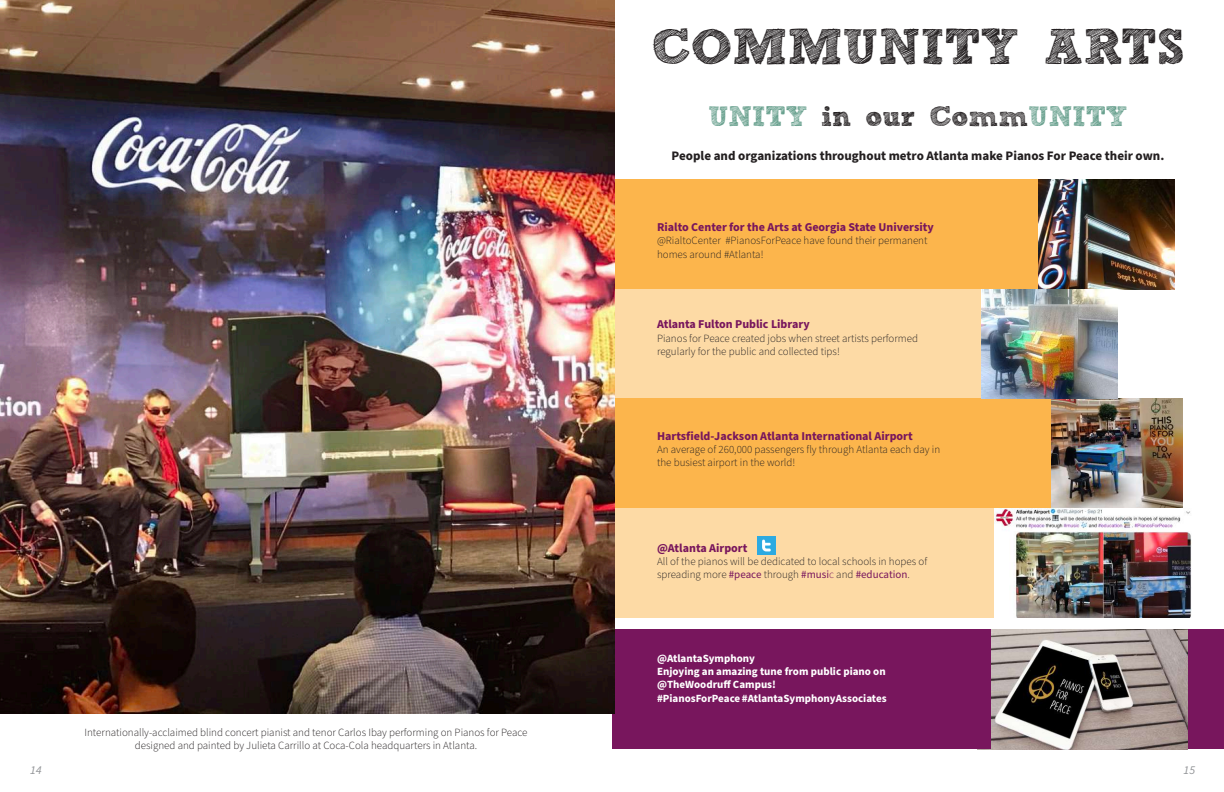
<style>
.page{position:relative;width:1224px;height:792px;background:#fff}
.page>*{position:absolute;margin:0;border:0;box-sizing:border-box;transform-origin:0 0}
.t1{font:700 50px "freeversion Sketch Block";color:#231f20}
.t2{font:700 28px "freeversion Sketch Block";color:#639d8a}
.t3{font:700 13px "Source Sans Pro";color:#231f20}
.t4{font:700 12px "Source Sans Pro";color:#78165d}
.t5{font:italic 12px "Source Sans Pro";color:#939598}
.t6{font:300 11px/13.2px "Source Sans Pro";color:#231f20}
.t7{font:700 11px/13.2px "Source Sans Pro";color:#fff}
.s1{color:#231f20}
.s2{font-weight:400;color:#78165d}
.s3{color:#78165d}
</style>
<div class="page">
<div style="left:612px;top:180px;width:556px;height:109px;background:#fcb54c"></div>
<div style="left:612px;top:289px;width:495px;height:110px;background:#fddaa5"></div>
<div style="left:612px;top:508px;width:477px;height:109px;background:#fddaa5"></div>
<div style="left:612px;top:399px;width:556px;height:109px;background:#fcb54c"></div>
<div style="left:977px;top:629px;width:247px;height:120px;background:#78165d"></div>
<img style="left:991px;top:629px;width:197px;height:120px">
<img style="left:1038px;top:180px;width:136px;height:109px">
<img style="left:1052px;top:399px;width:131px;height:109px">
<img style="left:982px;top:289px;width:136px;height:110px">
<img style="left:995px;top:508px;width:196px;height:109px">
<div style="left:612px;top:629px;width:379px;height:120px;background:#78165d"></div>
<img style="left:757px;top:537px;width:18px;height:18px">
<img style="left:0;top:0;width:615px;height:714px">
<h1 class="t1" style="left:651px;top:28px;width:535px">COMMUNITY ARTS</h1>
<h2 class="t2" style="left:709px;top:106px;width:420px">UNITY <span class="s1">in our Comm</span>UNITY</h2>
<p class="t3" style="left:672px;top:147px;width:494px">People and organizations throughout metro Atlanta make Pianos For Peace their own.</p>
<p class="t4" style="left:657px;top:219px;width:278px">Rialto Center for the Arts at Georgia State University</p>
<p class="t6" style="left:657px;top:235px;width:272px">@RialtoCenter #PianosForPeace have found their permanent homes around #Atlanta!</p>
<p class="t4" style="left:657px;top:316px;width:154px">Atlanta Fulton Public Library</p>
<p class="t6" style="left:657px;top:332px;width:263px">Pianos for Peace created jobs when street artists performed regularly for the public and collected tips!</p>
<p class="t4" style="left:657px;top:428px;width:257px">Hartsfield-Jackson Atlanta International Airport</p>
<p class="t6" style="left:657px;top:443px;width:285px">An average of 260,000 passengers fly through Atlanta each day in the busiest airport in the world!</p>
<p class="t4" style="left:657px;top:540px;width:92px">@Atlanta Airport</p>
<p class="t6" style="left:657px;top:555px;width:272px">All of the pianos will be dedicated to local schools in hopes of spreading more <span class="s2">#peace</span> through <span class="s2">#musi</span><span class="s3">c</span> and <span class="s2">#education</span>.</p>
<p class="t6" style="left:85px;top:726px;width:444px;text-align:center">Internationally-acclaimed blind concert pianist and tenor Carlos Ibay performing on Pianos for Peace designed and painted by Julieta Carrillo at Coca-Cola headquarters in Atlanta.</p>
<p class="t7" style="left:657px;top:652px;width:231px">@AtlantaSymphony<br>Enjoying an amazing tune from public piano on @TheWoodruff Campus!<br>#PianosForPeace #AtlantaSymphonyAssociates</p>
<p class="t5" style="left:30px;top:762px;width:13px">14</p>
<p class="t5" style="left:1184px;top:762px;width:13px">15</p>
</div>
